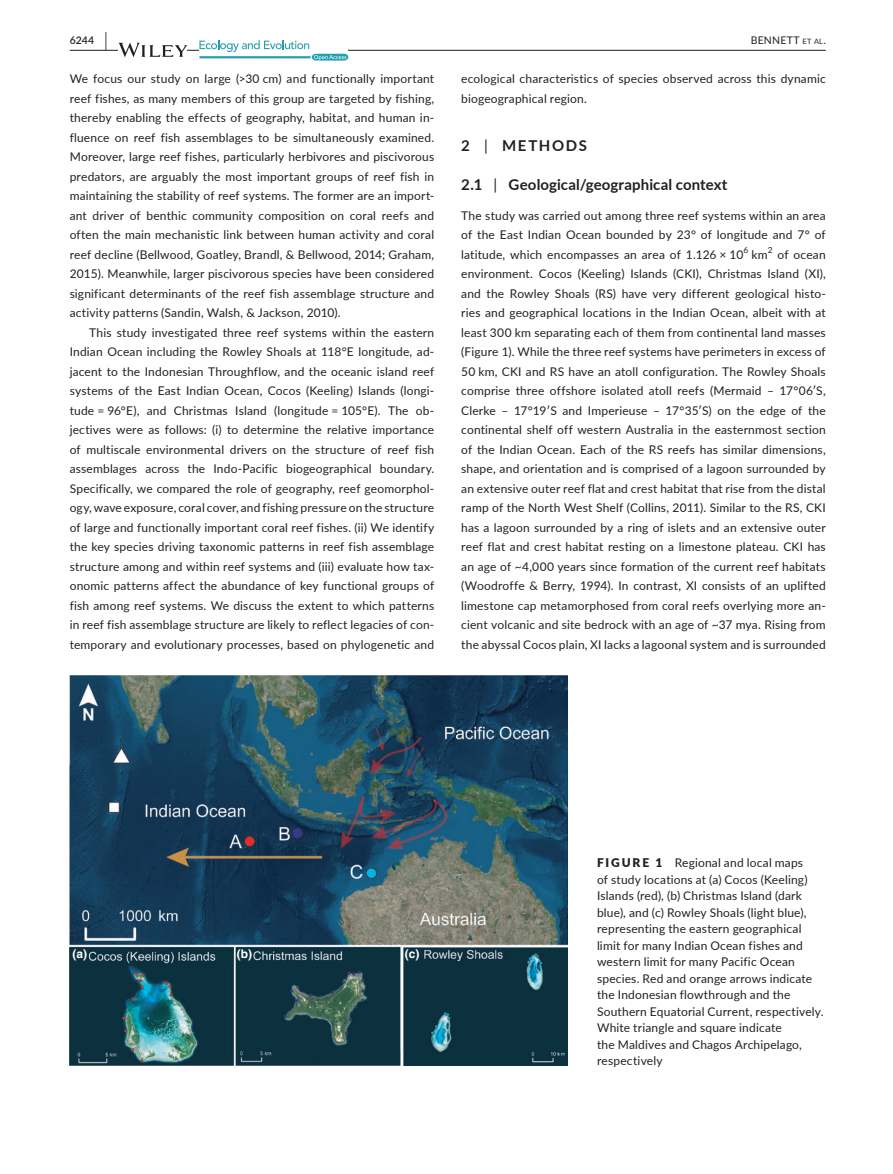
<style>
.page{position:relative;width:893px;height:1174px;background:#fff}
.page>*{position:absolute;margin:0;border:0;box-sizing:border-box;transform-origin:0 0}
.t1{font:700 15px "Lato";letter-spacing:.01em;color:#231f20}
.t2{font:700 15px "Lato";letter-spacing:.11em;color:#231f20}
.t3{font:12px/19.5px "Lato";letter-spacing:.015em;color:#231f20;text-align:justify}
.t4{font:700 12px "Helvetica";color:#fff}
.t5{font:10.5px "Lato";letter-spacing:.02em;color:#231f20}
.t6{font:600 10.5px "Lato";color:#231f20}
.s1{font-size:19.5px}
.s2{font-size:7.35px}
.s3{font-weight:400}
.s4{font-weight:900}
</style>
<div class="page">
<hr style="left:70px;top:50px;width:756px;height:1px;background:#231f20">
<svg style="left:119px;top:43px;width:68px;height:14px"></svg>
<svg style="left:199px;top:40px;width:149px;height:21px"></svg>
<img style="left:70px;top:675px;width:497px;height:390px">
<p class="t6" style="left:70px;top:33px;width:39px">6244 <span class="s1">|</span></p>
<p class="t5" style="left:751px;top:33px;width:76px">BENNETT <span class="s2">et al</span>.</p>
<p class="t3" style="left:70px;top:68px;width:366px">We focus our study on large (&gt;30 cm) and functionally important reef fishes, as many members of this group are targeted by fishing, thereby enabling the effects of geography, habitat, and human in&shy;fluence on reef fish assemblages to be simultaneously examined.<br>Moreover, large reef fishes, particularly herbivores and piscivorous predators, are arguably the most important groups of reef fish in maintaining the stability of reef systems. The former are an import&shy;ant driver of benthic community composition on coral reefs and often the main mechanistic link between human activity and coral reef decline (Bellwood, Goatley, Brandl, &amp; Bellwood, 2014; Graham, 2015). Meanwhile, larger piscivorous species have been considered significant determinants of the reef fish assemblage structure and activity patterns (Sandin, Walsh, &amp; Jackson, 2010).</p>
<p class="t3" style="left:70px;top:322px;width:366px;text-indent:20px">This study investigated three reef systems within the eastern Indian Ocean including the Rowley Shoals at 118°E longitude, ad&shy;jacent to the Indonesian Throughflow, and the oceanic island reef systems of the East Indian Ocean, Cocos (Keeling) Islands (longi&shy;tude = 96°E), and Christmas Island (longitude = 105°E). The ob&shy;jectives were as follows: (i) to determine the relative importance of multiscale environmental drivers on the structure of reef fish assemblages across the Indo-Pacific biogeographical boundary.<br>Specifically, we compared the role of geography, reef geomorphol&shy;ogy, wave exposure, coral cover, and fishing pressure on the structure of large and functionally important coral reef fishes. (ii) We identify the key species driving taxonomic patterns in reef fish assemblage structure among and within reef systems and (iii) evaluate how tax&shy;onomic patterns affect the abundance of key functional groups of fish among reef systems. We discuss the extent to which patterns in reef fish assemblage structure are likely to reflect legacies of con&shy;temporary and evolutionary processes, based on phylogenetic and</p>
<p class="t3" style="left:461px;top:68px;width:366px">ecological characteristics of species observed across this dynamic biogeographical region.</p>
<p class="t2" style="left:461px;top:135px;width:127px">2 <span class="s3">|</span> METHODS</p>
<p class="t1" style="left:461px;top:174px;width:268px">2.1 <span class="s3">|</span> Geological/geographical context</p>
<p class="t3" style="left:461px;top:205px;width:366px">The study was carried out among three reef systems within an area of the East Indian Ocean bounded by 23° of longitude and 7° of latitude, which encompasses an area of 1.126 × 10<sup>6</sup> km<sup>2</sup> of ocean environment. Cocos (Keeling) Islands (CKI), Christmas Island (XI), and the Rowley Shoals (RS) have very different geological histo&shy;ries and geographical locations in the Indian Ocean, albeit with at least 300 km separating each of them from continental land masses (Figure 1). While the three reef systems have perimeters in excess of 50 km, CKI and RS have an atoll configuration. The Rowley Shoals comprise three offshore isolated atoll reefs (Mermaid – 17°06′S, Clerke – 17°19′S and Imperieuse – 17°35′S) on the edge of the continental shelf off western Australia in the easternmost section of the Indian Ocean. Each of the RS reefs has similar dimensions, shape, and orientation and is comprised of a lagoon surrounded by an extensive outer reef flat and crest habitat that rise from the distal ramp of the North West Shelf (Collins, 2011). Similar to the RS, CKI has a lagoon surrounded by a ring of islets and an extensive outer reef flat and crest habitat resting on a limestone plateau. CKI has an age of ~4,000 years since formation of the current reef habitats (Woodroffe &amp; Berry, 1994). In contrast, XI consists of an uplifted limestone cap metamorphosed from coral reefs overlying more an&shy;cient volcanic and site bedrock with an age of ~37 mya. Rising from the abyssal Cocos plain, XI lacks a lagoonal system and is surrounded</p>
<p class="t4" style="left:72px;top:947px;width:16px">(a)</p>
<p class="t4" style="left:237px;top:947px;width:17px">(b)</p>
<p class="t4" style="left:405px;top:947px;width:16px">(c)</p>
<p class="t3" style="left:597px;top:854px;width:228px;line-height:16.5px;text-align:left"><span class="s4">FIGURE 1</span> Regional and local maps<br>of study locations at (a) Cocos (Keeling)<br>Islands (red), (b) Christmas Island (dark blue), and (c) Rowley Shoals (light blue), representing the eastern geographical limit for many Indian Ocean fishes and western limit for many Pacific Ocean species. Red and orange arrows indicate the Indonesian flowthrough and the Southern Equatorial Current, respectively.<br>White triangle and square indicate<br>the Maldives and Chagos Archipelago, respectively</p>
</div>
